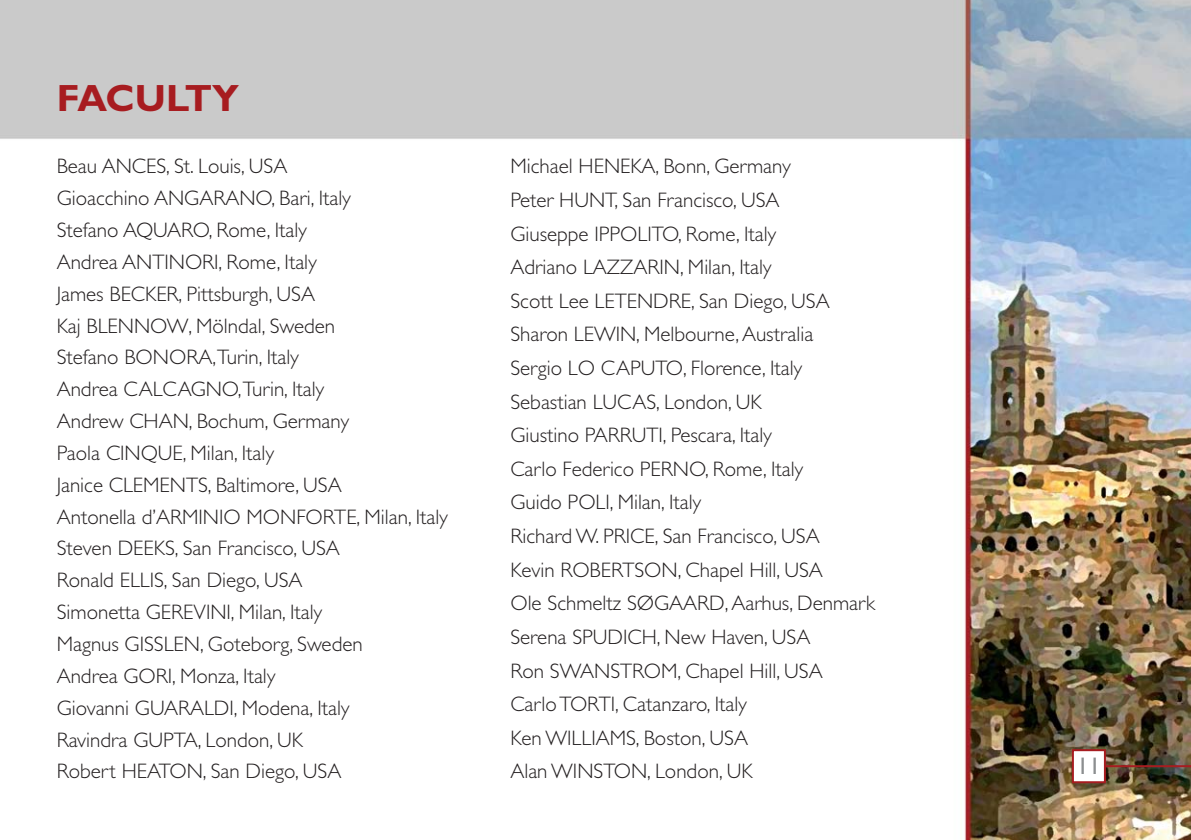
<style>
.page{position:relative;width:1191px;height:840px;background:#fff}
.page>*{position:absolute;margin:0;border:0;box-sizing:border-box;transform-origin:0 0}
.t1{font:700 38px "Gill Sans";letter-spacing:-.02em;color:#a71c20}
.t2{font:24px "Gill Sans";color:#8c8f90}
.t3{font:300 21px/31.8px "Gill Sans";color:#231f20}
</style>
<div class="page">
<img style="left:0;top:0;width:1191px;height:839px">
<div style="left:1073px;top:750px;width:31px;height:30px;background:#fff"></div>
<div style="left:1071px;top:748px;width:35px;height:34px;border:2px solid #a71c20"></div>
<hr style="left:1106px;top:764px;width:85px;height:2px;background:#a71c20">
<h1 class="t1" style="left:57px;top:85px;width:184px">FACULTY</h1>
<p class="t3" style="left:57px;top:152px;width:393px">Beau ANCES, St. Louis, USA<br>Gioacchino ANGARANO, Bari, Italy<br>Stefano AQUARO, Rome, Italy<br>Andrea ANTINORI, Rome, Italy<br>James BECKER, Pittsburgh, USA<br>Kaj BLENNOW, Mölndal, Sweden<br>Stefano BONORA,Turin, Italy<br>Andrea CALCAGNO,Turin, Italy<br>Andrew CHAN, Bochum, Germany<br>Paola CINQUE, Milan, Italy<br>Janice CLEMENTS, Baltimore, USA<br>Antonella d’ARMINIO MONFORTE, Milan, Italy<br>Steven DEEKS, San Francisco, USA<br>Ronald ELLIS, San Diego, USA<br>Simonetta GEREVINI, Milan, Italy<br>Magnus GISSLEN, Goteborg, Sweden<br>Andrea GORI, Monza, Italy<br>Giovanni GUARALDI, Modena, Italy<br>Ravindra GUPTA, London, UK<br>Robert HEATON, San Diego, USA</p>
<p class="t3" style="left:510px;top:152px;width:366px;line-height:33.6px">Michael HENEKA, Bonn, Germany<br>Peter HUNT, San Francisco, USA<br>Giuseppe IPPOLITO, Rome, Italy<br>Adriano LAZZARIN, Milan, Italy<br>Scott Lee LETENDRE, San Diego, USA<br>Sharon LEWIN, Melbourne, Australia<br>Sergio LO CAPUTO, Florence, Italy<br>Sebastian LUCAS, London, UK<br>Giustino PARRUTI, Pescara, Italy<br>Carlo Federico PERNO, Rome, Italy<br>Guido POLI, Milan, Italy<br>Richard W. PRICE, San Francisco, USA<br>Kevin ROBERTSON, Chapel Hill, USA<br>Ole Schmeltz SØGAARD, Aarhus, Denmark<br>Serena SPUDICH, New Haven, USA<br>Ron SWANSTROM, Chapel Hill, USA<br>Carlo TORTI, Catanzaro, Italy<br>Ken WILLIAMS, Boston, USA<br>Alan WINSTON, London, UK</p>
<p class="t2" style="left:1077px;top:757px;width:25px">11</p>
</div>
